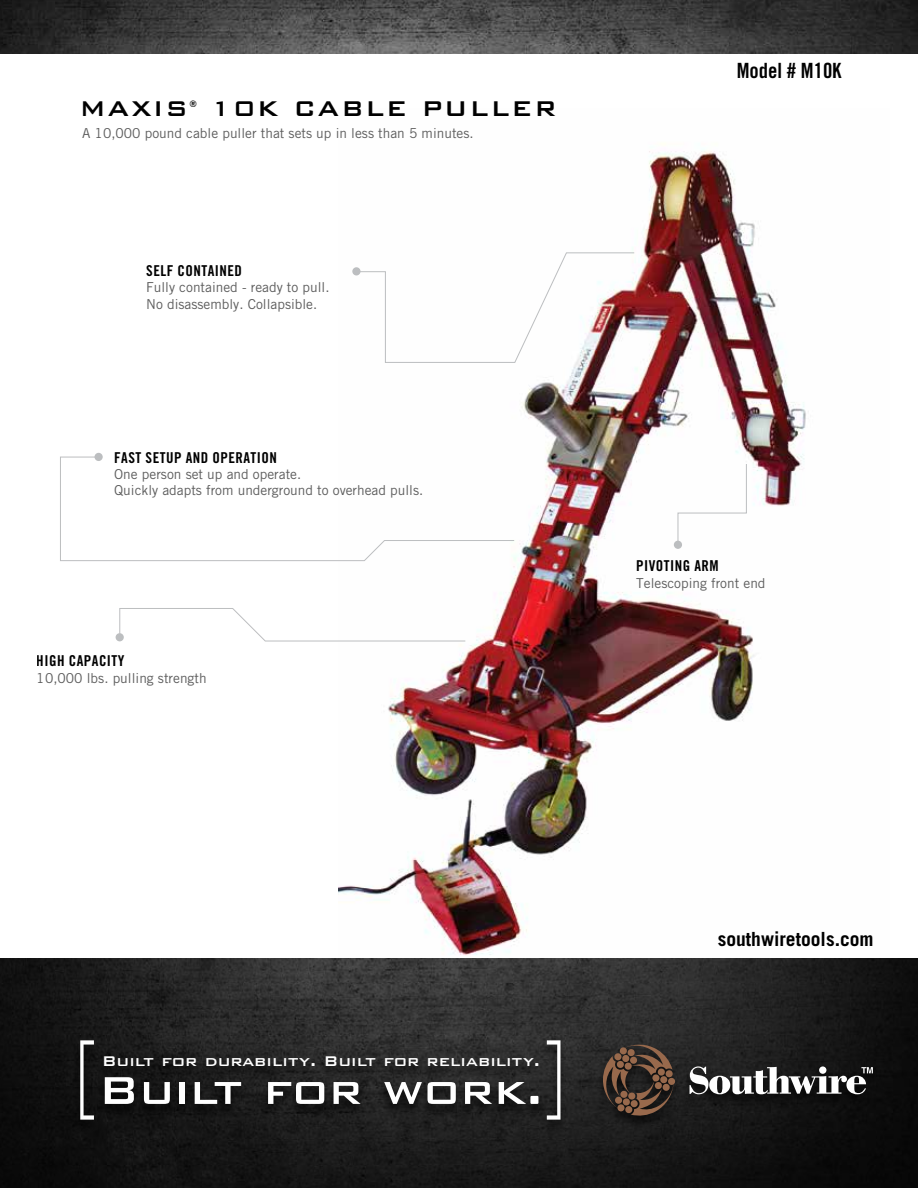
<style>
.page{position:relative;width:918px;height:1188px;background:#fff}
.page>*{position:absolute;margin:0;border:0;box-sizing:border-box;transform-origin:0 0}
.t1{font:500 51.75px "Bank Gothic BT";color:#fff}
.t2{font:500 28.5px "Bank Gothic";letter-spacing:.05em;color:#000}
.t3{font:21px "Trade Gothic LT Std Bd Cn 20";color:#000}
.t4{font:700 19.5px "Trade Gothic LT Std";color:#000}
.t5{font:500 18.75px "Bank Gothic BT";color:#fff}
.t6{font:15px "Trade Gothic LT Std Bd Cn 20";letter-spacing:.03em;color:#000}
.t7{font:13.65px/16.5px "Trade Gothic LT Std";color:#5c5c5c}
.t8{font:500 9px "Bank Gothic";color:#000}
</style>
<div class="page">
<svg style="left:0;top:958px;width:918px;height:230px;background:#1d1d1d"></svg>
<img style="left:0;top:0;width:918px;height:54px">
<div style="left:73px;top:1040px;width:495px;height:94px;background:#000;opacity:.75"></div>
<svg style="left:80px;top:1040px;width:14px;height:80px"></svg>
<svg style="left:547px;top:1040px;width:14px;height:80px"></svg>
<div style="left:595px;top:1044px;width:285px;height:86px;background:#000;opacity:.75"></div>
<svg style="left:603px;top:1043px;width:72px;height:74px;background:#4a392e"></svg>
<svg style="left:690px;top:1066px;width:183px;height:28px"></svg>
<img style="left:338px;top:143px;width:551px;height:837px">
<svg style="left:677px;top:463px;width:70px;height:80px"></svg>
<div style="left:674px;top:541px;width:8px;height:8px;background:#bcbec0;border-radius:50%"></div>
<div style="left:116px;top:633px;width:8px;height:8px;background:#bcbec0;border-radius:50%"></div>
<div style="left:95px;top:453px;width:8px;height:8px;background:#bcbec0;border-radius:50%"></div>
<div style="left:352px;top:267px;width:9px;height:8px;background:#bcbec0;border-radius:50%"></div>
<svg style="left:355px;top:252px;width:280px;height:111px"></svg>
<svg style="left:60px;top:456px;width:455px;height:105px"></svg>
<svg style="left:119px;top:608px;width:347px;height:34px"></svg>
<h2 class="t2" style="left:80px;top:86px;width:110px">MAXIS</h2>
<p class="t8" style="left:190px;top:98px;width:9px">®</p>
<h2 class="t2" style="left:210px;top:86px;width:349px">10K CABLE PULLER</h2>
<p class="t7" style="left:82px;top:125px;width:393px">A 10,000 pound cable puller that sets up in less than 5 minutes.</p>
<p class="t6" style="left:146px;top:261px;width:97px">SELF CONTAINED</p>
<p class="t7" style="left:146px;top:279px;width:185px">Fully contained - ready to pull.<br>No disassembly. Collapsible.</p>
<p class="t6" style="left:114px;top:448px;width:164px">FAST SETUP AND OPERATION</p>
<p class="t7" style="left:114px;top:466px;width:311px">One person set up and operate.<br>Quickly adapts from underground to overhead pulls.</p>
<p class="t6" style="left:37px;top:652px;width:89px">HIGH CAPACITY</p>
<p class="t7" style="left:37px;top:670px;width:171px">10,000 lbs. pulling strength</p>
<h3 class="t3" style="left:737px;top:58px;width:106px">Model # M10K</h3>
<p class="t6" style="left:636px;top:557px;width:84px">PIVOTING ARM</p>
<p class="t7" style="left:636px;top:574px;width:131px">Telescoping front end</p>
<h3 class="t5" style="left:102px;top:1051px;width:440px">Built for durability. Built for reliability.</h3>
<h1 class="t1" style="left:98px;top:1062px;width:447px">Built for work.</h1>
<h3 class="t4" style="left:718px;top:927px;width:158px">southwiretools.com</h3>
</div>
